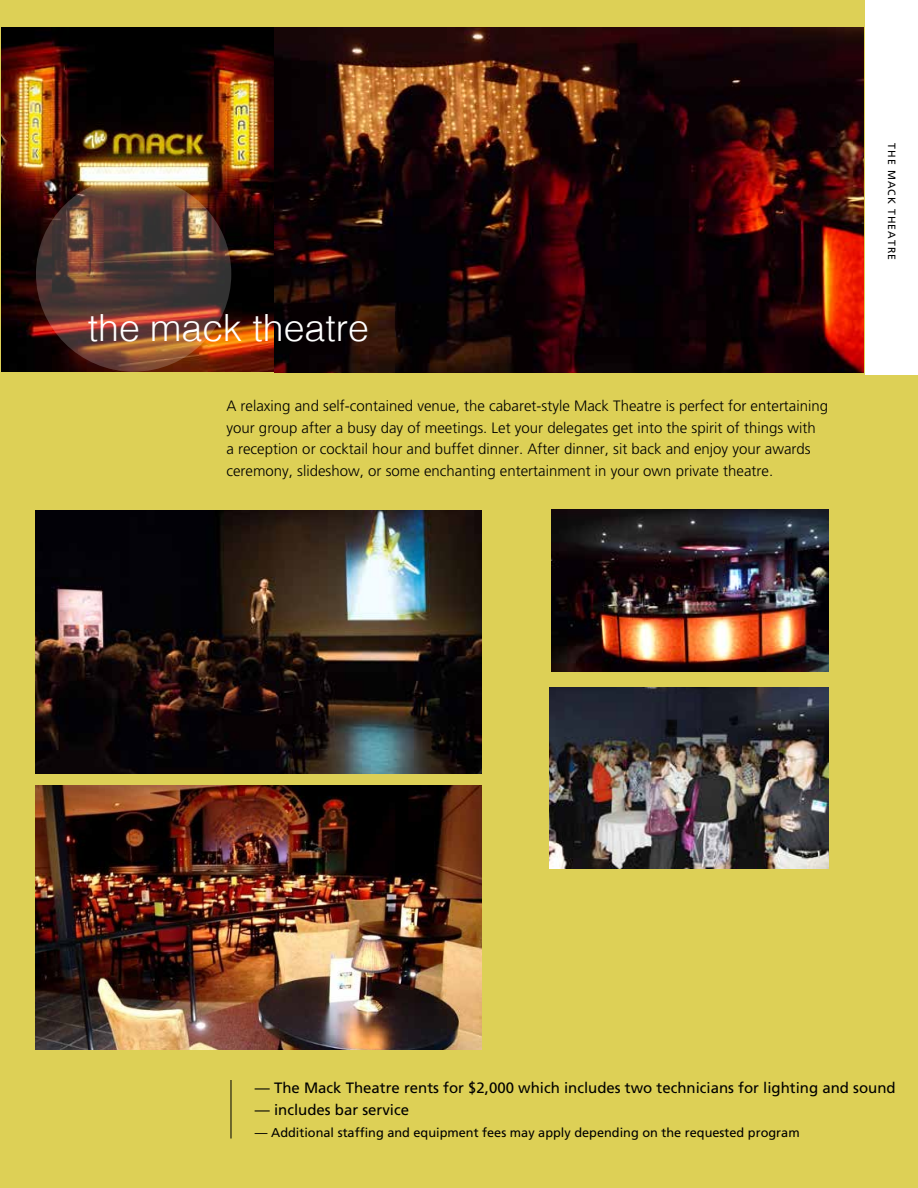
<style>
.page{position:relative;width:918px;height:1188px;background:#ddd056}
.page>*{position:absolute;margin:0;border:0;box-sizing:border-box;transform-origin:0 0}
.t1{font:300 37.5px "Helvetica";color:#fff}
.t2{font:300 15px/21.8px "Frutiger";color:#000}
.t3{font:15px "Frutiger";color:#000}
.t4{font:12.75px "Frutiger";color:#000}
.t5{font:10.5px "Frutiger";letter-spacing:.1em;color:#000}
</style>
<div class="page">
<img style="left:2px;top:27px;width:274px;height:344px">
<div style="left:866px;top:0;width:52px;height:375px;background:#fff"></div>
<img style="left:274px;top:28px;width:590px;height:344px">
<img style="left:36px;top:176px;width:195px;height:196px;border-radius:50%">
<img style="left:36px;top:510px;width:445px;height:264px">
<img style="left:36px;top:786px;width:445px;height:264px">
<img style="left:552px;top:510px;width:277px;height:162px">
<img style="left:550px;top:687px;width:279px;height:181px">
<hr style="left:231px;top:1080px;width:1px;height:59px;background:#000">
<h1 class="t1" style="left:88px;top:296px;width:283px">the mack theatre</h1>
<p class="t2" style="left:226px;top:395px;width:603px">A relaxing and self-contained venue, the cabaret-style Mack Theatre is perfect for entertaining your group after a busy day of meetings. Let your delegates get into the spirit of things with<br>a reception or cocktail hour and buffet dinner. After dinner, sit back and enjoy your awards ceremony, slideshow, or some enchanting entertainment in your own private theatre.</p>
<p class="t5" style="left:898px;top:143px;width:118px;rotate:90deg">THE MACK THEATRE</p>
<p class="t3" style="left:255px;top:1079px;width:642px">— The Mack Theatre rents for $2,000 which includes two technicians for lighting and sound</p>
<p class="t3" style="left:255px;top:1101px;width:156px">— includes bar service</p>
<p class="t4" style="left:255px;top:1125px;width:546px">— Additional staffing and equipment fees may apply depending on the requested program</p>
</div>
